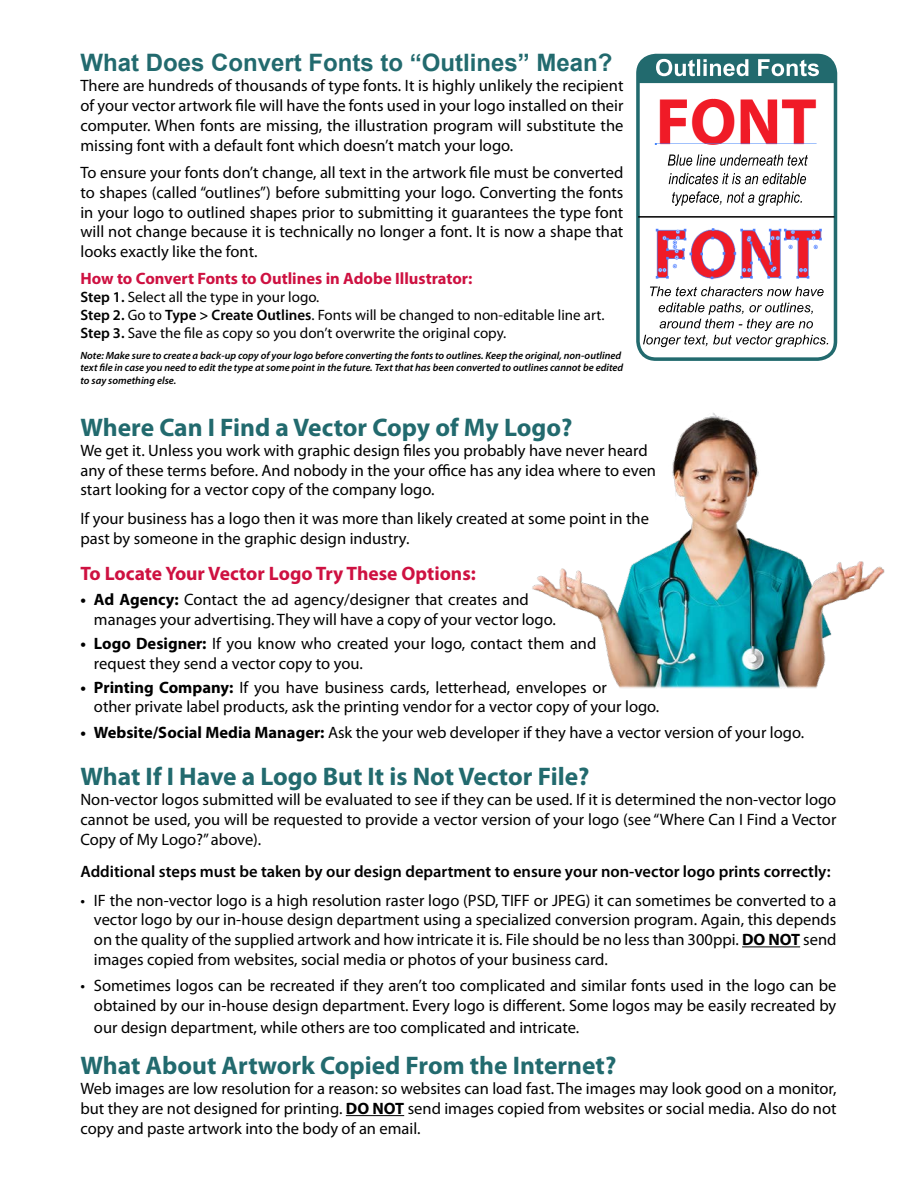
<style>
.page{position:relative;width:918px;height:1188px;background:#fff}
.page>*{position:absolute;margin:0;border:0;box-sizing:border-box;transform-origin:0 0}
.t1{font:700 25.5px "Myriad Pro";color:#226a6e}
.t2{font:700 24px "Arial";color:#226a6e}
.t3{font:700 19.5px "Myriad Pro";color:#ce1141}
.t4{font:16.5px/19.8px "Myriad Pro";color:#000;text-align:justify}
.t5{font:600 16.5px "Myriad Pro";color:#000}
.t6{font:700 16.5px "Myriad Pro";color:#ce1141}
.t7{font:15px/18px "Myriad Pro";color:#000}
.t8{font:italic 600 10.5px/12.6px "Myriad Pro";color:#000}
.s1{font-weight:600}
.s2{font-weight:700}
</style>
<div class="page">
<hr style="left:742px;top:946px;width:58px;height:1px;background:#000">
<hr style="left:346px;top:1115px;width:58px;height:1px;background:#000">
<img style="left:654px;top:98px;width:163px;height:47px">
<img style="left:655px;top:228px;width:167px;height:52px">
<div style="left:636px;top:54px;width:201px;height:307px;border:4px solid #226a6e;border-radius:18px"></div>
<hr style="left:638px;top:216px;width:196px;height:2px;background:#000">
<svg style="left:638px;top:55px;width:197px;height:28px"></svg>
<svg style="left:672px;top:191px;width:130px;height:15px"></svg>
<svg style="left:669px;top:173px;width:137px;height:11px"></svg>
<svg style="left:668px;top:155px;width:140px;height:11px"></svg>
<svg style="left:643px;top:303px;width:185px;height:44px"></svg>
<svg style="left:650px;top:287px;width:174px;height:9px"></svg>
<img style="left:532px;top:413px;width:353px;height:276px">
<h2 class="t2" style="left:80px;top:46px;width:534px">What Does Convert Fonts to “Outlines” Mean?</h2>
<p class="t4" style="left:80px;top:76px;width:545px">There are hundreds of thousands of type fonts. It is highly unlikely the recipient of your vector artwork file will have the fonts used in your logo installed on their computer. When fonts are missing, the illustration program will substitute the missing font with a default font which doesn’t match your logo.</p>
<p class="t4" style="left:80px;top:162px;width:545px">To ensure your fonts don’t change, all text in the artwork file must be converted to shapes (called “outlines”) before submitting your logo. Converting the fonts in your logo to outlined shapes prior to submitting it guarantees the type font will not change because it is technically no longer a font. It is now a shape that looks exactly like the font.</p>
<p class="t6" style="left:80px;top:268px;width:393px">How to Convert Fonts to Outlines in Adobe Illustrator:</p>
<p class="t7" style="left:80px;top:288px;width:526px"><span class="s1">Step 1.</span> Select all the type in your logo.<br><span class="s1">Step 2.</span> Go to <span class="s1">Type &gt; Create Outlines</span>. Fonts will be changed to non-editable line art.<br><span class="s1">Step 3.</span> Save the file as copy so you don’t overwrite the original copy.</p>
<p class="t8" style="left:80px;top:348px;width:544px">Note: Make sure to create a back-up copy of your logo before converting the fonts to outlines. Keep the original, non-outlined text file in case you need to edit the type at some point in the future. Text that has been converted to outlines cannot be edited to say something else.</p>
<h1 class="t1" style="left:80px;top:411px;width:494px">Where Can I Find a Vector Copy of My Logo?</h1>
<p class="t4" style="left:80px;top:440px;width:577px;text-align:left">We get it. Unless you work with graphic design files you probably have never heard any of these terms before. And nobody in the your office has any idea where to even start looking for a vector copy of the company logo.</p>
<p class="t4" style="left:80px;top:508px;width:570px">If your business has a logo then it was more than likely created at some point in the past by someone in the graphic design industry.</p>
<p class="t3" style="left:80px;top:560px;width:397px">To Locate Your Vector Logo Try These Options:</p>
<p class="t4" style="left:94px;top:589px;width:463px;text-indent:-13px"><span class="s2">• Ad Agency:</span> Contact the ad agency/designer that creates and manages your advertising. They will have a copy of your vector logo.</p>
<p class="t4" style="left:94px;top:633px;width:504px;text-indent:-13px"><span class="s2">• Logo Designer:</span> If you know who created your logo, contact them and request they send a vector copy to you.</p>
<p class="t4" style="left:94px;top:677px;width:567px;text-indent:-13px"><span class="s2">• Printing Company:</span> If you have business cards, letterhead, envelopes or<br>other private label products, ask the printing vendor for a vector copy of your logo.</p>
<p class="t4" style="left:80px;top:723px;width:725px"><span class="s2">• Website/Social Media Manager:</span> Ask the your web developer if they have a vector version of your logo.</p>
<h1 class="t1" style="left:80px;top:760px;width:511px">What If I Have a Logo But It is Not Vector File?</h1>
<p class="t4" style="left:80px;top:790px;width:757px">Non-vector logos submitted will be evaluated to see if they can be used. If it is determined the non-vector logo cannot be used, you will be requested to provide a vector version of your logo (see “Where Can I Find a Vector Copy of My Logo?” above).</p>
<p class="t5" style="left:80px;top:861px;width:752px">Additional steps must be taken by our design department to ensure your non-vector logo prints correctly:</p>
<p class="t4" style="left:94px;top:890px;width:744px;text-indent:-13px">• IF the non-vector logo is a high resolution raster logo (PSD, TIFF or JPEG) it can sometimes be converted to a vector logo by our in-house design department using a specialized conversion program. Again, this depends on the quality of the supplied artwork and how intricate it is. File should be no less than 300ppi. <span class="s2">DO NOT</span> send images copied from websites, social media or photos of your business card.</p>
<p class="t4" style="left:80px;top:976px;width:758px;text-align:right">• Sometimes logos can be recreated if they aren’t too complicated and similar fonts used in the logo can be obtained by our in-house design department. Every logo is different. Some logos may be easily recreated by</p>
<p class="t4" style="left:94px;top:1017px;width:487px">our design department, while others are too complicated and intricate.</p>
<h1 class="t1" style="left:80px;top:1049px;width:537px">What About Artwork Copied From the Internet?</h1>
<p class="t4" style="left:80px;top:1078px;width:758px">Web images are low resolution for a reason: so websites can load fast. The images may look good on a monitor, but they are not designed for printing. <span class="s2">DO NOT</span> send images copied from websites or social media. Also do not copy and paste artwork into the body of an email.</p>
</div>
